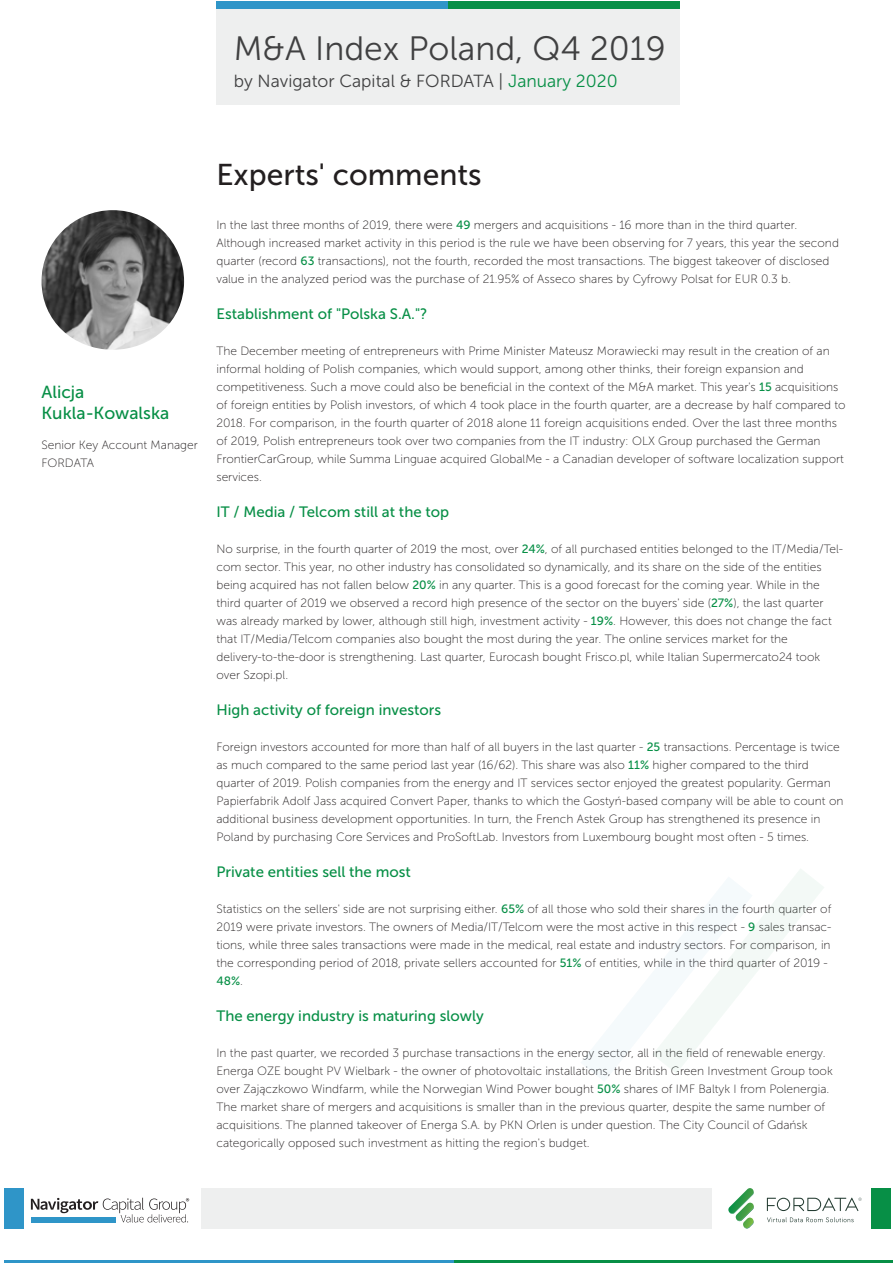
<style>
.page{position:relative;width:893px;height:1263px;background:#fff}
.page>*{position:absolute;margin:0;border:0;box-sizing:border-box;transform-origin:0 0}
.t1{font:33.75px "Museo Sans 300";color:#404041}
.t2{font:30px "Museo Sans 500";color:#231f20}
.t3{font:17.55px "Museo Sans 300";color:#404041}
.t4{font:17.4px/20.5px "Museo Sans 500";color:#078f46}
.t5{font:15px "Museo Sans 500";color:#078f46}
.t6{font:12px/18px "Museo Sans 100";color:#231f20}
.t7{font:12px "Museo Sans 500";color:#078f46}
.s1{color:#078f46}
.s2{font-family:"Museo Sans 500";color:#078f46}
.s3{font-family:"Museo Sans 100";color:#231f20}
</style>
<div class="page">
<img style="left:42px;top:210px;width:142px;height:140px">
<div style="left:872px;top:1188px;width:19px;height:41px;background:#078f46"></div>
<svg style="left:767px;top:1217px;width:87px;height:5px"></svg>
<svg style="left:728px;top:1188px;width:26px;height:41px"></svg>
<svg style="left:767px;top:1197px;width:95px;height:14px"></svg>
<div style="left:4px;top:1188px;width:20px;height:41px;background:#2f95c8"></div>
<div style="left:202px;top:1188px;width:510px;height:41px;background:#eeefef"></div>
<svg style="left:31px;top:1198px;width:158px;height:24px"></svg>
<hr style="left:4px;top:1260px;width:450px;height:3px;background:#2f95c8">
<hr style="left:454px;top:1260px;width:439px;height:3px;background:#078f46">
<div style="left:216px;top:9px;width:463px;height:95px;background:#eeefef"></div>
<div style="left:448px;top:1px;width:231px;height:8px;background:#078f46"></div>
<div style="left:216px;top:1px;width:232px;height:8px;background:#2f95c8"></div>
<svg style="left:653px;top:869px;width:171px;height:204px"></svg>
<h1 class="t1" style="left:234px;top:30px;width:433px">M&amp;A Index Poland, Q4 2019</h1>
<h3 class="t3" style="left:234px;top:71px;width:385px">by Navigator Capital &amp; FORDATA | <span class="s1">January 2020</span></h3>
<h3 class="t4" style="left:42px;top:382px;width:129px">Alicja<br>Kukla-Kowalska</h3>
<p class="t6" style="left:42px;top:436px;width:158px">Senior Key Account Manager<br>FORDATA</p>
<h2 class="t2" style="left:216px;top:158px;width:267px">Experts' comments</h2>
<p class="t6" style="left:216px;top:216px;width:624px">In the last three months of 2019, there were <span class="s2">49</span> mergers and acquisitions - 16 more than in the third quarter.<br>Although increased market activity in this period is the rule we have been observing for 7 years, this year the second quarter (record <span class="s2">63</span> transactions), not the fourth, recorded the most transactions. The biggest takeover of disclosed value in the analyzed period was the purchase of 21.95% of Asseco shares by Cyfrowy Polsat for EUR 0.3 b.</p>
<p class="t5" style="left:216px;top:306px;width:213px">Establishment of "Polska S.A."?</p>
<p class="t6" style="left:216px;top:342px;width:631px">The December meeting of entrepreneurs with Prime Minister Mateusz Morawiecki may result in the creation of an informal holding of Polish companies, which would support, among other thinks, their foreign expansion and competitiveness. Such a move could also be beneficial in the context of the M&amp;A market. This year's <span class="s2">15</span> acquisitions of foreign entities by Polish investors, of which 4 took place in the fourth quarter, are a decrease by half compared to 2018. For comparison, in the fourth quarter of 2018 alone 11 foreign acquisitions ended. Over the last three months of 2019, Polish entrepreneurs took over two companies from the IT industry: OLX Group purchased the German FrontierCarGroup, while Summa Linguae acquired GlobalMe - a Canadian developer of software localization support services.</p>
<p class="t5" style="left:216px;top:504px;width:234px">IT / Media / Telcom still at the top</p>
<p class="t6" style="left:216px;top:540px;width:628px">No surprise, in the fourth quarter of 2019 the most, over <span class="s2">24%</span>, of all purchased entities belonged to the IT/Media/Tel&shy;com sector. This year, no other industry has consolidated so dynamically, and its share on the side of the entities being acquired has not fallen below <span class="s2">20%</span> in any quarter. This is a good forecast for the coming year. While in the third quarter of 2019 we observed a record high presence of the sector on the buyers' side (<span class="s2">27%</span>), the last quarter was already marked by lower, although still high, investment activity - <span class="s2">19%</span>. However, this does not change the fact that IT/Media/Telcom companies also bought the most during the year. The online services market for the delivery-to-the-door is strengthening. Last quarter, Eurocash bought Frisco.pl, while Italian Supermercato24 took over Szopi.pl.</p>
<p class="t5" style="left:216px;top:702px;width:226px">High activity of foreign investors</p>
<p class="t6" style="left:216px;top:738px;width:629px">Foreign investors accounted for more than half of all buyers in the last quarter - <span class="s2">25</span> transactions. Percentage is twice as much compared to the same period last year (16/62). This share was also <span class="s2">11%</span> higher compared to the third quarter of 2019. Polish companies from the energy and IT services sector enjoyed the greatest popularity. German Papierfabrik Adolf Jass acquired Convert Paper, thanks to which the Gostyń-based company will be able to count on additional business development opportunities. In turn, the French Astek Group has strengthened its presence in Poland by purchasing Core Services and ProSoftLab. Investors from Luxembourg bought most often - 5 times.</p>
<p class="t5" style="left:216px;top:864px;width:196px">Private entities sell the most</p>
<p class="t6" style="left:216px;top:900px;width:616px;text-align:justify">Statistics on the sellers' side are not surprising either. <span class="s2">65%</span> of all those who sold their shares in the fourth quarter of 2019 were private investors. The owners of Media/IT/Telcom were the most active in this respect - <span class="s2">9</span> sales transac&shy;tions, while three sales transactions were made in the medical, real estate and industry sectors. For comparison, in the corresponding period of 2018, private sellers accounted for <span class="s2">51%</span> of entities, while in the third quarter of 2019 -</p>
<p class="t7" style="left:216px;top:974px;width:28px">48%<span class="s3">.</span></p>
<p class="t5" style="left:216px;top:1008px;width:269px">The energy industry is maturing slowly</p>
<p class="t6" style="left:216px;top:1044px;width:618px">In the past quarter, we recorded 3 purchase transactions in the energy sector, all in the field of renewable energy.<br>Energa OZE bought PV Wielbark - the owner of photovoltaic installations, the British Green Investment Group took over Zajączkowo Windfarm, while the Norwegian Wind Power bought <span class="s2">50%</span> shares of IMF Baltyk I from Polenergia.<br>The market share of mergers and acquisitions is smaller than in the previous quarter, despite the same number of acquisitions. The planned takeover of Energa S.A. by PKN Orlen is under question. The City Council of Gdańsk categorically opposed such investment as hitting the region's budget.</p>
</div>
